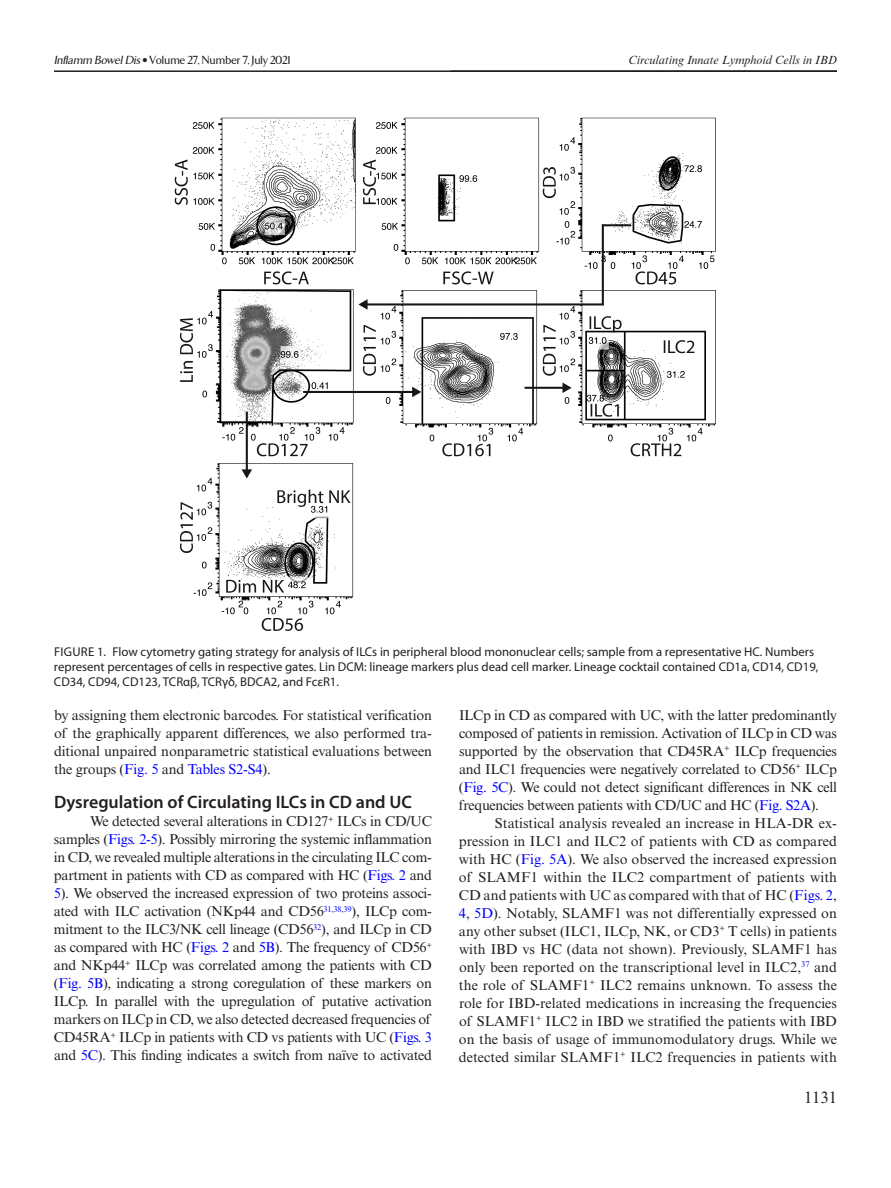
<style>
.page{position:relative;width:891px;height:1188px;background:#fff}
.page>*{position:absolute;margin:0;border:0;box-sizing:border-box;transform-origin:0 0}
.t1{font:600 18px "Myriad Pro";color:#231f20}
.t2{font:16.5px "Times New Roman MT Std";color:#231f20}
.t3{font:14.25px/18px "Times New Roman MT Std";letter-spacing:-.02em;color:#231f20;text-align:justify}
.t4{font:12.75px/15px "Myriad Pro";color:#231f20}
.t5{font:500 12px "TF Arrow";color:#231f20}
.t6{font:italic 12px "Times New Roman MT Std";color:#231f20}
.s1{font-style:italic}
.s2{color:#00f}
</style>
<div class="page">
<hr style="left:54px;top:70px;width:783px;height:2px;background:#231f20">
<img style="left:175px;top:117px;width:541px;height:514px">
<p class="t5" style="left:54px;top:54px;width:238px"><span class="s1">Inflamm BowelDis</span>• Volume 27, Number 7, July 2021</p>
<p class="t6" style="left:628px;top:54px;width:210px">Circulating Innate Lymphoid Cells in IBD</p>
<p class="t4" style="left:54px;top:644px;width:766px">FIGURE 1. Flow cytometry gating strategy for analysis of ILCs in peripheral blood mononuclear cells; sample from a representative HC. Numbers represent percentages of cells in respective gates. Lin DCM: lineage markers plus dead cell marker. Lineage cocktail contained CD1a, CD14, CD19,<br>CD34, CD94, CD123, TCRαβ, TCRγδ, BDCA2, and FcεR1.</p>
<p class="t3" style="left:54px;top:706px;width:380px">by assigning them electronic barcodes. For statistical verification of the graphically apparent differences, we also performed tra&shy;ditional unpaired nonparametric statistical evaluations between the groups (<span class="s2">Fig. 5</span> and <span class="s2">Tables S2-S4</span>).</p>
<p class="t1" style="left:54px;top:791px;width:360px">Dysregulation of Circulating ILCs in CD and UC</p>
<p class="t3" style="left:54px;top:813px;width:380px;text-indent:36px">We detected several alterations in CD127<sup>+</sup> ILCs in CD/UC samples (<span class="s2">Figs. 2-5</span>). Possibly mirroring the systemic inflammation in CD, we revealed multiple alterations in the circulating ILC com&shy;partment in patients with CD as compared with HC (<span class="s2">Figs. 2</span> and <span class="s2">5</span>). We observed the increased expression of two proteins associ&shy;ated with ILC activation (NKp44 and CD56<sup>31</sup><sup>,</sup><sup>38</sup><sup>,</sup><sup>39</sup>), ILCp com&shy;mitment to the ILC3/NK cell lineage (CD56<sup>32</sup>), and ILCp in CD as compared with HC (<span class="s2">Figs. 2</span> and <span class="s2">5B</span>). The frequency of CD56<sup>+ </sup>and NKp44<sup>+</sup> ILCp was correlated among the patients with CD (<span class="s2">Fig. 5B</span>), indicating a strong coregulation of these markers on ILCp. In parallel with the upregulation of putative activation markers on ILCp in CD, we also detected decreased frequencies of CD45RA<sup>+</sup> ILCp in patients with CD vs patients with UC (<span class="s2">Figs. 3 </span>and <span class="s2">5C</span>). This finding indicates a switch from naïve to activated</p>
<p class="t3" style="left:459px;top:706px;width:380px">ILCp in CD as compared with UC, with the latter predominantly composed of patients in remission. Activation of ILCp in CD was supported by the observation that CD45RA<sup>+</sup> ILCp frequencies and ILC1 frequencies were negatively correlated to CD56<sup>+</sup> ILCp (<span class="s2">Fig. 5C</span>). We could not detect significant differences in NK cell frequencies between patients with CD/UC and HC (<span class="s2">Fig. S2A</span>).</p>
<p class="t3" style="left:459px;top:814px;width:380px;text-indent:36px">Statistical analysis revealed an increase in HLA-DR ex&shy;pression in ILC1 and ILC2 of patients with CD as compared with HC (<span class="s2">Fig. 5A</span>). We also observed the increased expression of SLAMF1 within the ILC2 compartment of patients with CD and patients with UC as compared with that of HC (<span class="s2">Figs. 2</span>, <span class="s2">4</span>, <span class="s2">5D</span>). Notably, SLAMF1 was not differentially expressed on any other subset (ILC1, ILCp, NK, or CD3<sup>+</sup> T cells) in patients with IBD vs HC (data not shown). Previously, SLAMF1 has only been reported on the transcriptional level in ILC2,<sup>37</sup> and the role of SLAMF1<sup>+</sup> ILC2 remains unknown. To assess the role for IBD-related medications in increasing the frequencies of SLAMF1<sup>+</sup> ILC2 in IBD we stratified the patients with IBD on the basis of usage of immunomodulatory drugs. While we detected similar SLAMF1<sup>+</sup> ILC2 frequencies in patients with</p>
<p class="t2" style="left:804px;top:1088px;width:34px">1131</p>
</div>
